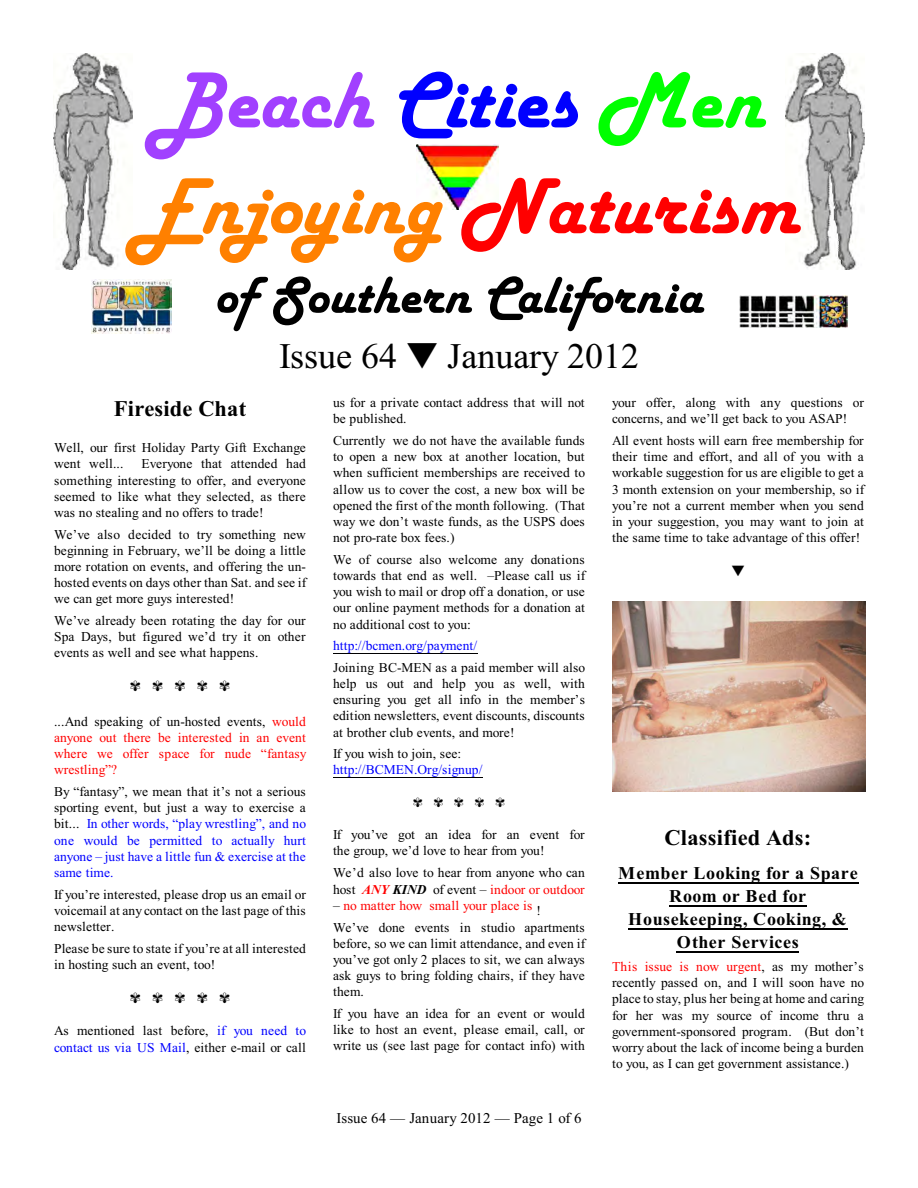
<style>
.page{position:relative;width:918px;height:1188px;background:#fff}
.page>*{position:absolute;margin:0;border:0;box-sizing:border-box;transform-origin:0 0}
.t1{font:italic 82.5px/105.9px "Harlow Solid";letter-spacing:.015em;color:#ff8000}
.t2{font:italic 54px "Harlow Solid";letter-spacing:.005em;color:#000}
.t3{font:36px "Times New Roman";color:#000}
.t4{font:700 22.35px "Times New Roman";letter-spacing:.01em;color:#000}
.t5{font:700 18px/23.1px "Times New Roman";letter-spacing:.03em;color:#000;text-align:center}
.t6{font:15px "Times New Roman";letter-spacing:.005em;color:#000}
.t7{font:13.5px/16.2px "Times New Roman";letter-spacing:.005em;color:#000;text-align:justify}
.t8{font:13.5px/16.2px "Times New Roman";letter-spacing:.005em;color:#00f;text-align:justify}
.t9{font:13.5px/16.2px "Times New Roman";letter-spacing:.015em;color:#f00;text-align:justify}
.s1{color:#a140ff}
.s2{color:#00f}
.s3{color:#0f0}
.s4{color:#f00}
.s5{color:#000}
.s6{font-weight:700;font-style:italic;color:#f00}
.s7{font-weight:700;font-style:italic}
</style>
<div class="page">
<img style="left:416px;top:145px;width:82px;height:65px">
<img style="left:92px;top:280px;width:80px;height:54px">
<img style="left:740px;top:296px;width:108px;height:32px">
<img style="left:54px;top:54px;width:79px;height:216px">
<img style="left:785px;top:54px;width:79px;height:216px">
<hr style="left:333px;top:653px;width:144px;height:1px;background:#000">
<hr style="left:333px;top:777px;width:150px;height:1px;background:#000">
<hr style="left:618px;top:882px;width:240px;height:1px;background:#000">
<hr style="left:669px;top:905px;width:138px;height:1px;background:#000">
<hr style="left:628px;top:928px;width:220px;height:1px;background:#000">
<hr style="left:677px;top:951px;width:122px;height:1px;background:#000">
<img style="left:612px;top:602px;width:254px;height:190px">
<h1 class="t1" style="left:134px;top:54px;width:667px"><span class="s1">Beach</span> <span class="s2">Cities</span> <span class="s3">Men<br></span>Enjoying <span class="s4">Naturism</span></h1>
<h2 class="t2" style="left:215px;top:266px;width:489px">of Southern California</h2>
<h3 class="t3" style="left:279px;top:343px;width:120px">Issue 64</h3>
<h3 class="t3" style="left:447px;top:343px;width:193px">January 2012</h3>
<h3 class="t4" style="left:114px;top:401px;width:134px">Fireside Chat</h3>
<p class="t7" style="left:54px;top:441px;width:253px">Well, our first Holiday Party Gift Exchange went well...</p>
<p class="t7" style="left:333px;top:396px;width:253px">us for a private contact address that will not be published.</p>
<p class="t7" style="left:333px;top:434px;width:254px">Currently we do not have the available funds to open a new box at another location, but when sufficient memberships are received to allow us to cover the cost, a new box will be opened the first of the month following. (That way we don’t waste funds, as the USPS does not pro-rate box fees.)</p>
<p class="t7" style="left:333px;top:552px;width:254px">We of course also welcome any donations towards that end as well. –Please call us if you wish to mail or drop off a donation, or use our online payment methods for a donation at no additional cost to you:</p>
<p class="t8" style="left:333px;top:639px;width:146px">http://bcmen.org/payment/</p>
<p class="t7" style="left:333px;top:660px;width:254px">Joining BC-MEN as a paid member will also help us out and help you as well, with ensuring you get all info in the member’s edition newsletters, event discounts, discounts at brother club events, and more!</p>
<p class="t7" style="left:333px;top:747px;width:130px">If you wish to join, see:</p>
<p class="t8" style="left:333px;top:763px;width:151px">http://BCMEN.Org/signup/</p>
<p class="t7" style="left:612px;top:396px;width:253px">your offer, along with any questions or concerns, and we’ll get back to you ASAP!</p>
<p class="t7" style="left:612px;top:434px;width:254px">All event hosts will earn free membership for their time and effort, and all of you with a workable suggestion for us are eligible to get a 3 month extension on your membership, so if you’re not a current member when you send in your suggestion, you may want to join at the same time to take advantage of this offer!</p>
<p class="t7" style="left:54px;top:457px;width:254px;text-indent:88px">Everyone that attended had something interesting to offer, and everyone seemed to like what they selected, as there was no stealing and no offers to trade!</p>
<p class="t7" style="left:54px;top:527px;width:254px">We’ve also decided to try something new beginning in February, we’ll be doing a little more rotation on events, and offering the un&shy;hosted events on days other than Sat. and see if we can get more guys interested!</p>
<p class="t7" style="left:54px;top:614px;width:253px">We’ve already been rotating the day for our Spa Days, but figured we’d try it on other events as well and see what happens.</p>
<p class="t9" style="left:54px;top:714px;width:254px"><span class="s5">...And speaking of un-hosted events,</span> would anyone out there be interested in an event where we offer space for nude “fantasy wrestling”?</p>
<p class="t8" style="left:54px;top:785px;width:254px"><span class="s5">By “fantasy”, we mean that it’s not a serious sporting event, but just a way to exercise a bit...</span> In other words, “play wrestling”, and no one would be permitted to actually hurt anyone – just have a little fun &amp; exercise at the same time.</p>
<p class="t7" style="left:54px;top:887px;width:253px">If you’re interested, please drop us an email or voicemail at any contact on the last page of this newsletter.</p>
<p class="t7" style="left:54px;top:941px;width:254px">Please be sure to state if you’re at all interested in hosting such an event, too!</p>
<h3 class="t4" style="left:665px;top:829px;width:148px">Classified Ads:</h3>
<h3 class="t5" style="left:618px;top:863px;width:241px">Member Looking for a Spare<br>Room or Bed for<br>Housekeeping, Cooking, &amp;<br>Other Services</h3>
<p class="t7" style="left:612px;top:960px;width:254px"><span class="s4">This issue is now urgent</span>, as my mother’s recently passed on, and I will soon have no place to stay, plus her being at home and caring for her was my source of income thru a government-sponsored program. (But don’t worry about the lack of income being a burden to you, as I can get government assistance.)</p>
<p class="t7" style="left:333px;top:828px;width:253px">If you’ve got an idea for an event for the group, we’d love to hear from you!</p>
<p class="t7" style="left:333px;top:865px;width:253px;line-height:17px">We’d also love to hear from anyone who can host <span class="s6">ANY</span> <span class="s7">KIND</span> of event – <span class="s4">indoor or outdoor</span></p>
<p class="t7" style="left:333px;top:896px;width:253px;line-height:21.6px">– <span class="s4">no matter how small your place is</span> !<br>We’ve done events in studio apartments</p>
<p class="t7" style="left:333px;top:937px;width:254px">before, so we can limit attendance, and even if you’ve got only 2 places to sit, we can always ask guys to bring folding chairs, if they have them.</p>
<p class="t7" style="left:333px;top:1007px;width:254px">If you have an idea for an event or would like to host an event, please email, call, or write us (see last page for contact info) with</p>
<p class="t7" style="left:54px;top:1024px;width:254px">As mentioned last before, <span class="s2">if you need to contact us via US Mail</span>, either e-mail or call</p>
<p class="t6" style="left:337px;top:1112px;width:247px">Issue 64 — January 2012 — Page 1 of 6</p>
</div>
